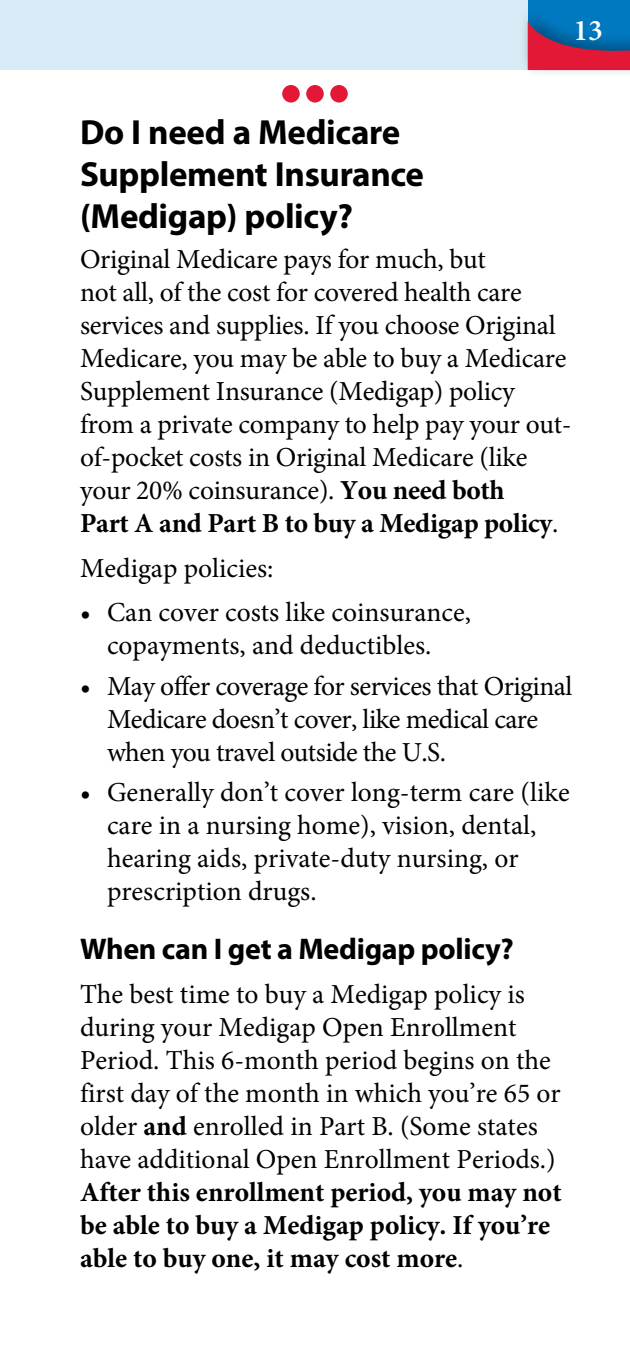
<style>
.page{position:relative;width:630px;height:1350px;background:#fff}
.page>*{position:absolute;margin:0;border:0;box-sizing:border-box;transform-origin:0 0}
.ACCR__Header_2{font:700 35px/42px "Myriad Pro";letter-spacing:-.01em;color:#000}
.ACCR__Header_3{font:700 30px "Myriad Pro";letter-spacing:-.01em;color:#000}
.t1{font:600 30px "Minion Pro";color:#fff}
.ACCR__body_text{font:27.5px/33px "Minion Pro";letter-spacing:-.01em;color:#000}
.copy-n{font:27.5px/33px "Minion Pro";color:#000}
.s1{font-weight:700}
</style>
<div class="page">
<div style="left:0;top:0;width:630px;height:70px;background:#d9ebf6"></div>
<div style="left:528px;top:0;width:102px;height:68px;background:#0079c1"></div>
<div style="left:518px;top:5px;width:112px;height:74px;background:#000;opacity:.35"></div>
<svg style="left:528px;top:21px;width:102px;height:49px"></svg>
<div style="left:282px;top:85px;width:18px;height:18px;background:#e31837;border-radius:50%"></div>
<div style="left:306px;top:85px;width:18px;height:18px;background:#e31837;border-radius:50%"></div>
<div style="left:330px;top:85px;width:18px;height:18px;background:#e31837;border-radius:50%"></div>
<p class="t1" style="left:574px;top:10px;width:31px">13</p>
<p class="ACCR__Header_2" style="left:80px;top:110px;width:346px">Do I need a Medicare<br>Supplement Insurance (Medigap) policy?</p>
<p class="ACCR__body_text" style="left:80px;top:243px;width:493px">Original Medicare pays for much, but<br>not all, of the cost for covered health care services and supplies. If you choose Original Medicare, you may be able to buy a Medicare Supplement Insurance (Medigap) policy from a private company to help pay your out&shy;of-pocket costs in Original Medicare (like your 20% coinsurance). <span class="s1">You need both<br>Part A and Part B to buy a Medigap policy</span>.</p>
<p class="ACCR__body_text" style="left:80px;top:552px;width:195px">Medigap policies:</p>
<p class="ACCR__body_text" style="left:80px;top:596px;width:393px;text-align:center">• Can cover costs like coinsurance, copayments, and deductibles.</p>
<p class="ACCR__body_text" style="left:107px;top:669px;width:467px;text-indent:-27px">• May offer coverage for services that Original<br>Medicare doesn’t cover, like medical care when you travel outside the U.S.</p>
<p class="ACCR__body_text" style="left:107px;top:776px;width:464px;text-indent:-27px">• Generally don’t cover long-term care (like care in a nursing home), vision, dental, hearing aids, private-duty nursing, or prescription drugs.</p>
<p class="ACCR__Header_3" style="left:80px;top:929px;width:435px">When can I get a Medigap policy?</p>
<p class="copy-n" style="left:80px;top:978px;width:483px">The best time to buy a Medigap policy is during your Medigap Open Enrollment Period. This 6-month period begins on the first day of the month in which you’re 65 or older <span class="s1">and</span> enrolled in Part B. (Some states have additional Open Enrollment Periods.)<br><span class="s1">After this enrollment period, you may not be able to buy a Medigap policy. If you’re able to buy one, it may cost more</span>.</p>
</div>
